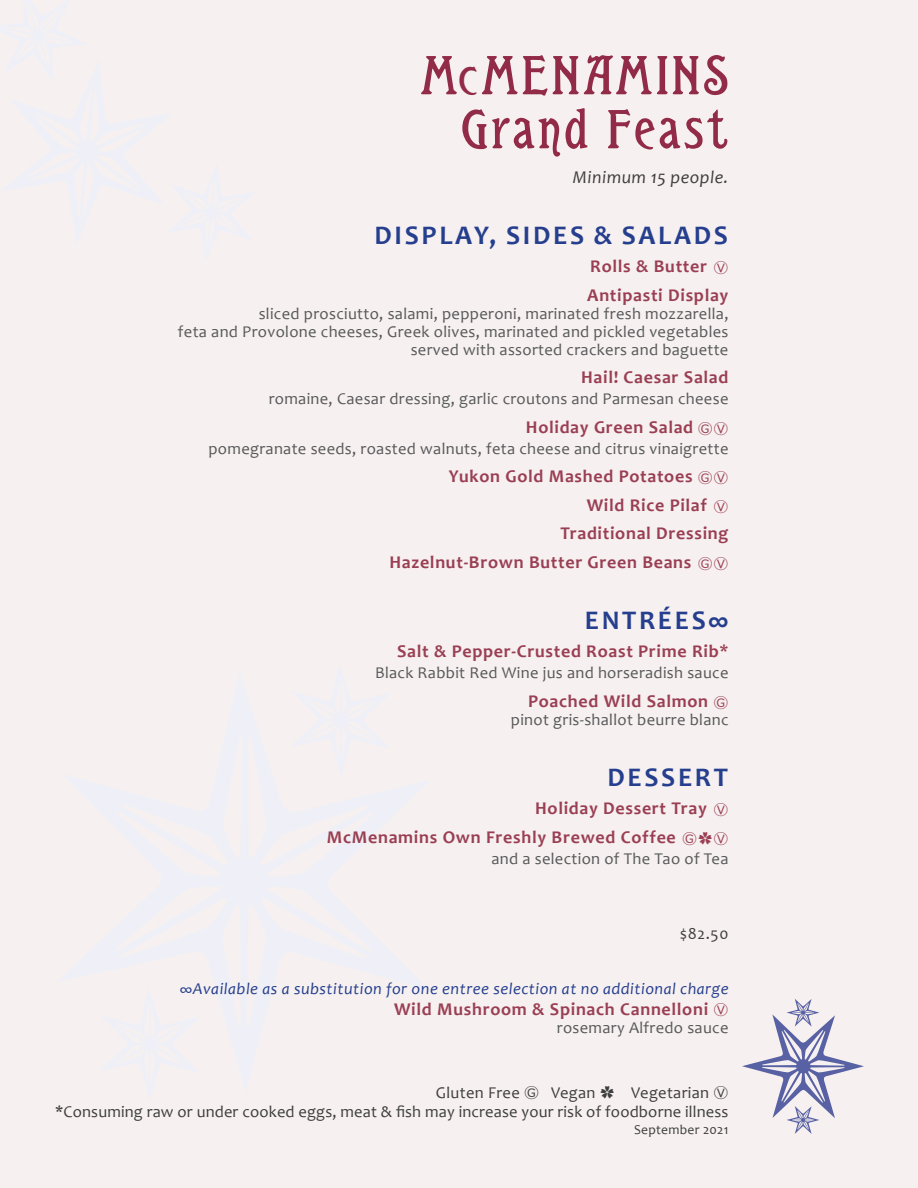
<style>
.page{position:relative;width:918px;height:1188px;background:#f6f0f0}
.page>*{position:absolute;margin:0;border:0;box-sizing:border-box;transform-origin:0 0}
.t1{font:51px/54px "Poorfarmv.5";letter-spacing:.06em;color:#922b48;text-align:right}
.t2{font:700 27px "Candara";letter-spacing:.1em;color:#253f8e}
.t3{font:700 18px/28.5px "Candara";letter-spacing:.04em;color:#9a3f53;text-align:right}
.t4{font:italic 18px "Candara";letter-spacing:.03em;color:#3e3e3f}
.t5{font:16.5px/18px "Candara";letter-spacing:.02em;color:#57585a;text-align:right}
.t6{font:16.5px/19.5px "Candara";letter-spacing:.01em;color:#3e3e3f;text-align:right}
.t7{font:italic 16.5px "Candara";letter-spacing:.03em;color:#253f8e}
.t8{font:13.5px "Candara";letter-spacing:.02em;color:#3e3e3f}
.s1{font-size:35.7px}
.s2{font-family:"Meiryo";font-weight:400;font-size:15px}
.s3{font-family:"Meiryo";font-size:15px}
</style>
<div class="page">
<svg style="left:742px;top:999px;width:122px;height:135px"></svg>
<h1 class="t1" style="left:420px;top:52px;width:310px">M<span class="s1">c</span>MENAMINS<br>Grand Feast</h1>
<p class="t4" style="left:573px;top:166px;width:157px">Minimum 15 people.</p>
<h2 class="t2" style="left:375px;top:218px;width:355px">DISPLAY, SIDES &amp; SALADS</h2>
<p class="t3" style="left:587px;top:252px;width:143px;text-align:left">Rolls &amp; Butter <span class="s2">Ⓥ<br></span>Antipasti Display</p>
<p class="t5" style="left:178px;top:304px;width:552px">sliced prosciutto, salami, pepperoni, marinated fresh mozzarella,<br>feta and Provolone cheeses, Greek olives, marinated and pickled vegetables served with assorted crackers and baguette</p>
<p class="t3" style="left:581px;top:363px;width:149px">Hail! Caesar Salad</p>
<p class="t5" style="left:269px;top:390px;width:461px">romaine, Caesar dressing, garlic croutons and Parmesan cheese</p>
<p class="t3" style="left:526px;top:412px;width:204px">Holiday Green Salad <span class="s2">ⒼⓋ</span></p>
<p class="t5" style="left:208px;top:439px;width:522px">pomegranate seeds, roasted walnuts, feta cheese and citrus vinaigrette</p>
<p class="t3" style="left:389px;top:462px;width:340px">Yukon Gold Mashed Potatoes <span class="s2">ⒼⓋ<br></span>Wild Rice Pilaf <span class="s2">Ⓥ<br></span>Traditional Dressing<br>Hazelnut-Brown Butter Green Beans <span class="s2">ⒼⓋ</span></p>
<h2 class="t2" style="left:585px;top:603px;width:145px">ENTRÉES∞</h2>
<p class="t3" style="left:397px;top:637px;width:333px">Salt &amp; Pepper-Crusted Roast Prime Rib*</p>
<p class="t5" style="left:375px;top:664px;width:355px">Black Rabbit Red Wine jus and horseradish sauce</p>
<p class="t3" style="left:528px;top:687px;width:202px">Poached Wild Salmon <span class="s2">Ⓖ</span></p>
<p class="t5" style="left:511px;top:710px;width:219px">pinot gris-shallot beurre blanc</p>
<h2 class="t2" style="left:607px;top:760px;width:122px">DESSERT</h2>
<p class="t3" style="left:327px;top:794px;width:403px">Holiday Dessert Tray <span class="s2">Ⓥ<br></span>McMenamins Own Freshly Brewed Coffee <span class="s2">Ⓖ✿Ⓥ</span></p>
<p class="t5" style="left:491px;top:849px;width:239px">and a selection of The Tao of Tea</p>
<p class="t6" style="left:680px;top:923px;width:50px">$82.50</p>
<p class="t7" style="left:180px;top:978px;width:550px">∞Available as a substitution for one entree selection at no additional charge</p>
<p class="t3" style="left:394px;top:994px;width:336px">Wild Mushroom &amp; Spinach Cannelloni <span class="s2">Ⓥ</span></p>
<p class="t5" style="left:557px;top:1018px;width:173px">rosemary Alfredo sauce</p>
<p class="t6" style="left:55px;top:1082px;width:675px">Gluten Free <span class="s3">Ⓖ</span> Vegan <span class="s3">✿</span> Vegetarian <span class="s3">Ⓥ<br></span>*Consuming raw or under cooked eggs, meat &amp; fish may increase your risk of foodborne illness</p>
<p class="t8" style="left:634px;top:1121px;width:96px">September 2021</p>
</div>
